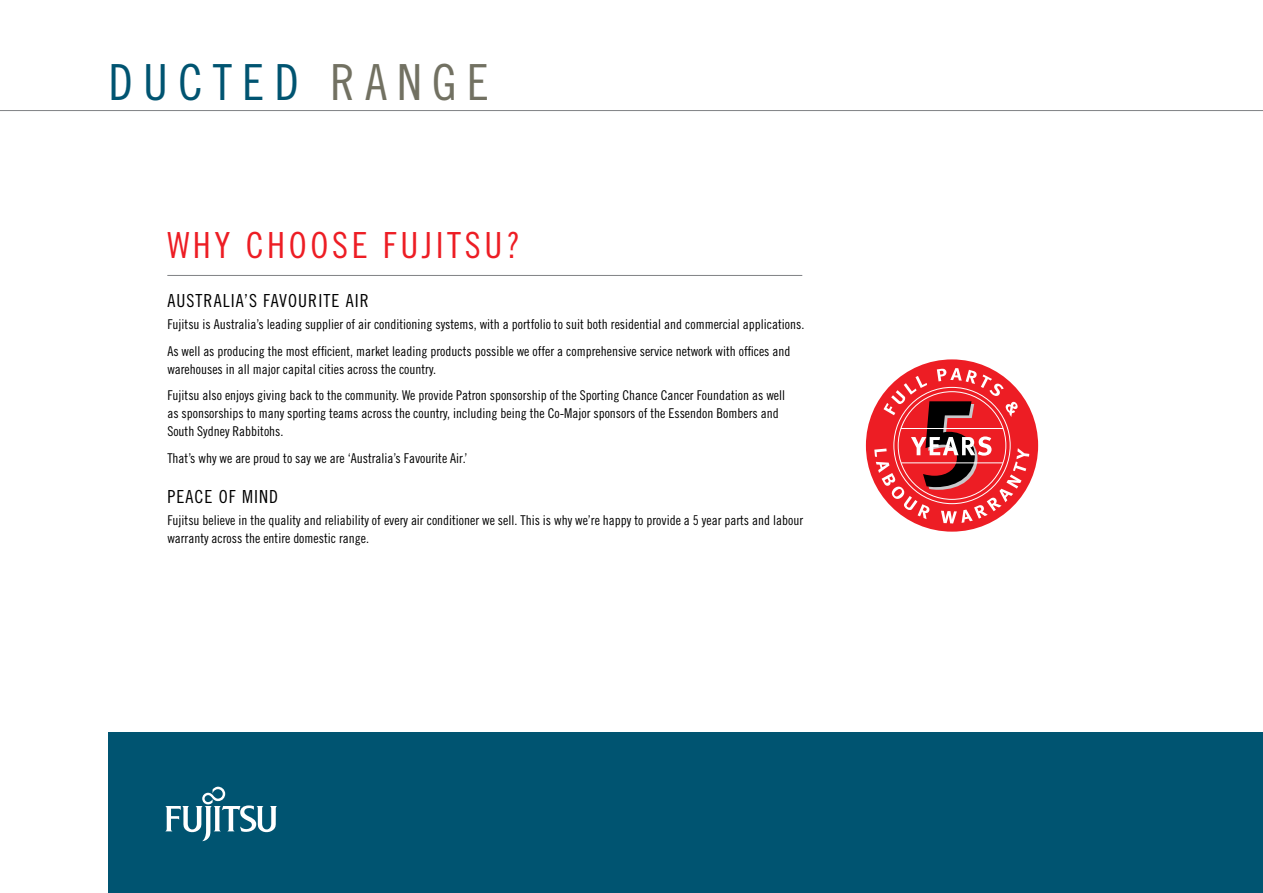
<style>
.page{position:relative;width:1263px;height:893px;background:#fff}
.page>*{position:absolute;margin:0;border:0;box-sizing:border-box;transform-origin:0 0}
.t1{font:49.8px "Trade Gothic LT Std Cn 18";letter-spacing:.2em;color:#005471}
.t2{font:36px "Trade Gothic LT Std Cn 18";letter-spacing:.1em;color:#ed1d24}
.t3{font:18px "Trade Gothic LT Std Cn 18";letter-spacing:.06em;color:#000}
.Body{font:13.5px/18px "Trade Gothic LT Std Cn 18";color:#000}
.s1{color:#727162}
</style>
<div class="page">
<hr style="left:0;top:110px;width:1263px;height:1px;background:#808285">
<div style="left:108px;top:733px;width:1155px;height:160px;background:#005471"></div>
<svg style="left:165px;top:787px;width:112px;height:54px"></svg>
<hr style="left:167px;top:275px;width:635px;height:1px;background:#808285">
<div style="left:866px;top:359px;width:172px;height:173px;background:#ed1d24;border-radius:50%"></div>
<svg style="left:874px;top:368px;width:155px;height:155px"></svg>
<p class="t1" style="left:108px;top:52px;width:382px">DUCTED <span class="s1">RANGE</span></p>
<p class="t2" style="left:167px;top:224px;width:354px">WHY CHOOSE FUJITSU?</p>
<p class="t3" style="left:167px;top:290px;width:203px">AUSTRALIA’S FAVOURITE AIR</p>
<p class="Body" style="left:167px;top:315px;width:638px">Fujitsu is Australia’s leading supplier of air conditioning systems, with a portfolio to suit both residential and commercial applications.</p>
<p class="Body" style="left:167px;top:342px;width:625px">As well as producing the most efficient, market leading products possible we offer a comprehensive service network with offices and warehouses in all major capital cities across the country.</p>
<p class="Body" style="left:167px;top:386px;width:619px">Fujitsu also enjoys giving back to the community. We provide Patron sponsorship of the Sporting Chance Cancer Foundation as well as sponsorships to many sporting teams across the country, including being the Co-Major sponsors of the Essendon Bombers and<br>South Sydney Rabbitohs.</p>
<p class="Body" style="left:167px;top:449px;width:302px">That’s why we are proud to say we are ‘Australia’s Favourite Air’.</p>
<p class="t3" style="left:167px;top:486px;width:112px">PEACE OF MIND</p>
<p class="Body" style="left:167px;top:511px;width:637px">Fujitsu believe in the quality and reliability of every air conditioner we sell. This is why we’re happy to provide a 5 year parts and labour warranty across the entire domestic range.</p>
</div>
